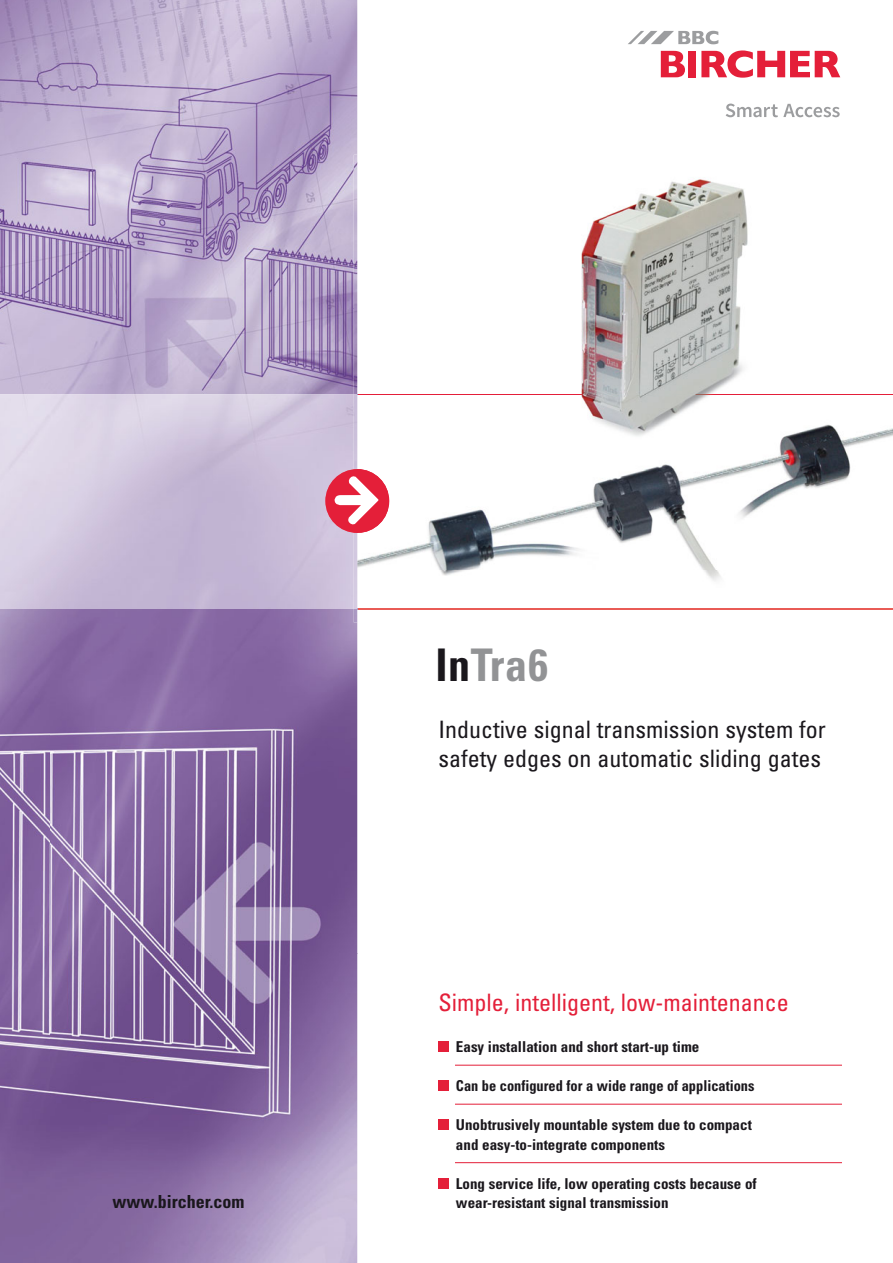
<style>
.page{position:relative;width:893px;height:1263px;background:#fff}
.page>*{position:absolute;margin:0;border:0;box-sizing:border-box;transform-origin:0 0}
.t1{font:700 condensed 45px "Univers";letter-spacing:.01em;color:#929395}
.t2{font:condensed 24px/28.8px "Univers";color:#1a171c}
.t3{font:condensed 24px "Univers";color:#e41f39}
.t4{font:700 condensed 18px "Univers";color:#1a171c}
.t5{font:700 condensed 15px/19.5px "Univers";color:#1a171c}
.t6{font:700 condensed 15px "Univers";color:#1a171c;scale:.96 1}
.s1{color:#1a171c}
</style>
<div class="page">
<img style="left:357px;top:155px;width:536px;height:468px">
<img style="left:358px;top:394px;width:535px;height:1px">
<img style="left:358px;top:609px;width:535px;height:1px">
<img style="left:0;top:0;width:357px;height:394px">
<img style="left:0;top:609px;width:50px;height:654px">
<img style="left:50px;top:609px;width:307px;height:654px">
<svg style="left:325px;top:469px;width:64px;height:64px"></svg>
<svg style="left:661px;top:51px;width:24px;height:26px"></svg>
<div style="left:688px;top:51px;width:8px;height:26px;background:#e41f39"></div>
<svg style="left:701px;top:50px;width:139px;height:28px"></svg>
<svg style="left:628px;top:31px;width:90px;height:13px"></svg>
<svg style="left:726px;top:104px;width:114px;height:13px"></svg>
<hr style="left:455px;top:1065px;width:387px;height:1px;background:#e41f39">
<hr style="left:455px;top:1104px;width:387px;height:1px;background:#e41f39">
<hr style="left:455px;top:1162px;width:387px;height:1px;background:#e41f39">
<div style="left:438px;top:1042px;width:10px;height:10px;background:#e41f39"></div>
<div style="left:438px;top:1081px;width:10px;height:10px;background:#e41f39"></div>
<div style="left:438px;top:1120px;width:10px;height:10px;background:#e41f39"></div>
<div style="left:438px;top:1178px;width:10px;height:11px;background:#e41f39"></div>
<p class="t4" style="left:113px;top:1195px;width:134px">www.bircher.com</p>
<h1 class="t1" style="left:435px;top:648px;width:114px"><span class="s1">In</span>Tra6</h1>
<h2 class="t2" style="left:438px;top:717px;width:389px">Inductive signal transmission system for safety edges on automatic sliding gates</h2>
<h2 class="t3" style="left:438px;top:994px;width:352px">Simple, intelligent, low-maintenance</h2>
<p class="t5" style="left:456px;top:1039px;width:245px">Easy installation and short start-up time</p>
<p class="t6" style="left:456px;top:1080px;width:312px">Can be configured for a wide range of applications</p>
<p class="t5" style="left:456px;top:1117px;width:297px">Unobtrusively mountable system due to compact and easy-to-integrate components</p>
<p class="t5" style="left:456px;top:1175px;width:302px">Long service life, low operating costs because of wear-resistant signal transmission</p>
</div>
